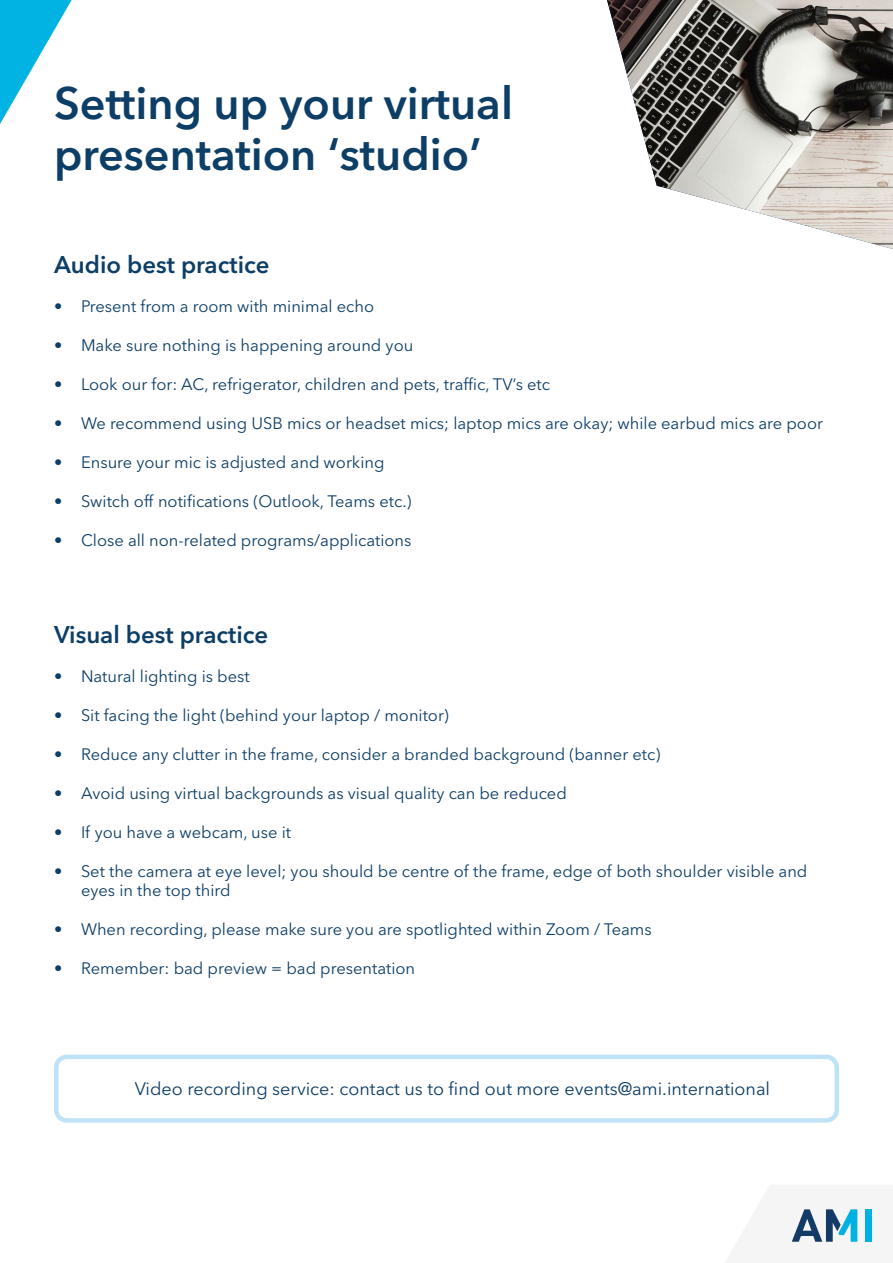
<style>
.page{position:relative;width:893px;height:1263px;background:#fff}
.page>*{position:absolute;margin:0;border:0;box-sizing:border-box;transform-origin:0 0}
.t1{font:600 45px/51px "Avenir Next LT Pro";color:#0d3e66}
.t2{font:600 24px "Avenir Next LT Pro";color:#0d3e66}
.t3{font:18px "Avenir Next LT Pro";color:#0d3e66}
.t4{font:16.5px/19.8px "Avenir Next LT Pro";color:#0d3e66}
</style>
<div class="page">
<svg style="left:0;top:0;width:72px;height:124px"></svg>
<svg style="left:791px;top:1209px;width:67px;height:33px"></svg>
<div style="left:865px;top:1209px;width:7px;height:33px;background:#00b1e2"></div>
<img style="left:607px;top:0;width:286px;height:249px">
<div style="left:54px;top:1054px;width:785px;height:69px;border:4px solid #c0e2f6;border-radius:11px"></div>
<h1 class="t1" style="left:54px;top:78px;width:461px">Setting up your virtual presentation ‘studio’</h1>
<h2 class="t2" style="left:54px;top:250px;width:217px">Audio best practice</h2>
<p class="t4" style="left:54px;top:297px;width:322px">• Present from a room with minimal echo</p>
<p class="t4" style="left:54px;top:336px;width:361px">• Make sure nothing is happening around you</p>
<p class="t4" style="left:54px;top:374px;width:498px">• Look our for: AC, refrigerator, children and pets, traffic, TV’s etc</p>
<p class="t4" style="left:54px;top:413px;width:771px">• We recommend using USB mics or headset mics; laptop mics are okay; while earbud mics are poor</p>
<p class="t4" style="left:54px;top:452px;width:332px">• Ensure your mic is adjusted and working</p>
<p class="t4" style="left:54px;top:491px;width:359px">• Switch off notifications (Outlook, Teams etc.)</p>
<p class="t4" style="left:54px;top:530px;width:359px">• Close all non-related programs/applications</p>
<h2 class="t2" style="left:54px;top:620px;width:216px">Visual best practice</h2>
<p class="t4" style="left:54px;top:666px;width:197px">• Natural lighting is best</p>
<p class="t4" style="left:54px;top:705px;width:396px">• Sit facing the light (behind your laptop / monitor)</p>
<p class="t4" style="left:54px;top:744px;width:608px">• Reduce any clutter in the frame, consider a branded background (banner etc)</p>
<p class="t4" style="left:54px;top:783px;width:514px">• Avoid using virtual backgrounds as visual quality can be reduced</p>
<p class="t4" style="left:54px;top:822px;width:239px">• If you have a webcam, use it</p>
<p class="t4" style="left:81px;top:861px;width:728px;text-indent:-27px">• Set the camera at eye level; you should be centre of the frame, edge of both shoulder visible and eyes in the top third</p>
<p class="t4" style="left:54px;top:920px;width:599px">• When recording, please make sure you are spotlighted within Zoom / Teams</p>
<p class="t4" style="left:54px;top:959px;width:363px">• Remember: bad preview = bad presentation</p>
<p class="t3" style="left:135px;top:1078px;width:637px">Video recording service: contact us to find out more events@ami.international</p>
</div>
